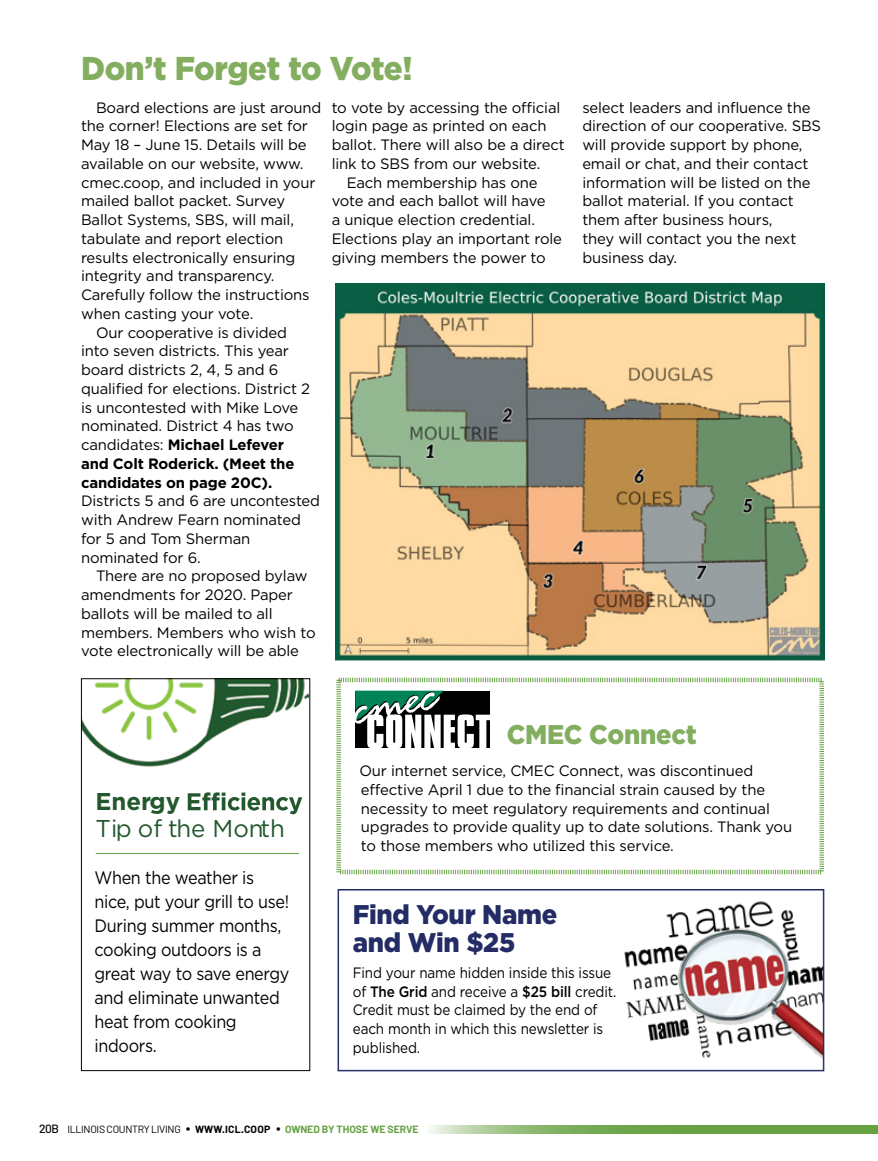
<style>
.page{position:relative;width:878px;height:1161px;background:#fff}
.page>*{position:absolute;margin:0;border:0;box-sizing:border-box;transform-origin:0 0}
.t1{font:900 33px "Gotham";letter-spacing:-.015em;color:#84ae5f;scale:.95 1}
.t2{font:900 27px/28.5px "Gotham";letter-spacing:-.01em;color:#232c64;scale:.95 1}
.t3{font:900 27px "Gotham";letter-spacing:-.01em;color:#84ae5f;scale:.95 1}
.t4{font:24.3px "Gotham";color:#23572d}
.t5{font:700 24.3px "Gotham";color:#23572d}
.t6{font:18px/24px "Gotham";letter-spacing:-.02em;color:#000;scale:.9 1}
.t7{font:15px/18.8px "Gotham";letter-spacing:-.01em;color:#000}
.t8{font:15px/18.8px "Gotham";letter-spacing:-.01em;color:#000;scale:.9 1}
.t9{font:700 15px "Gotham";letter-spacing:-.01em;color:#000}
.t10{font:10.5px "Barlow";letter-spacing:-.03em;color:#000}
.s1{font-weight:400}
.s2{font-weight:500}
.s3{font-weight:500;font-size:12px}
.s4{font-size:15px}
.s5{font-weight:700}
.s6{font-weight:700;color:#66a142}
</style>
<div class="page">
<svg style="left:338px;top:889px;width:486px;height:182px"></svg>
<img style="left:335px;top:283px;width:489px;height:378px">
<img style="left:83px;top:680px;width:225px;height:87px">
<hr style="left:96px;top:853px;width:203px;height:1px;background:#66a142">
<div style="left:81px;top:678px;width:229px;height:393px;border:1px solid #000"></div>
<svg style="left:188px;top:792px;width:114px;height:22px"></svg>
<svg style="left:336px;top:677px;width:488px;height:198px"></svg>
<svg style="left:353px;top:691px;width:137px;height:57px"></svg>
<svg style="left:429px;top:1125px;width:449px;height:8px;background:#7eaf5f"></svg>
<h1 class="t1" style="left:81px;top:46px;width:350px">Don’t Forget to Vote!</h1>
<p class="t7" style="left:96px;top:98px;width:227px">Board elections are just around</p>
<p class="t7" style="left:81px;top:116px;width:228px">the corner! Elections are set for</p>
<p class="t7" style="left:81px;top:135px;width:227px">May 18 – June 15. Details will be</p>
<p class="t7" style="left:81px;top:154px;width:224px">available on our website, www.</p>
<p class="t7" style="left:81px;top:173px;width:236px">cmec.coop, and included in your</p>
<p class="t7" style="left:81px;top:191px;width:205px">mailed ballot packet. Survey</p>
<p class="t7" style="left:81px;top:210px;width:214px">Ballot Systems, SBS, will mail,</p>
<p class="t7" style="left:81px;top:229px;width:204px">tabulate and report election</p>
<p class="t7" style="left:81px;top:248px;width:216px">results electronically ensuring</p>
<p class="t7" style="left:81px;top:266px;width:195px">integrity and transparency.</p>
<p class="t7" style="left:81px;top:285px;width:230px">Carefully follow the instructions</p>
<p class="t7" style="left:81px;top:304px;width:174px">when casting your vote.</p>
<p class="t7" style="left:96px;top:323px;width:192px">Our cooperative is divided</p>
<p class="t7" style="left:81px;top:341px;width:209px">into seven districts. This year</p>
<p class="t7" style="left:81px;top:360px;width:199px">board districts 2, 4, 5 and 6</p>
<p class="t7" style="left:81px;top:379px;width:230px">qualified for elections. District 2</p>
<p class="t7" style="left:81px;top:398px;width:219px">is uncontested with Mike Love</p>
<p class="t7" style="left:81px;top:416px;width:214px">nominated. District 4 has two</p>
<p class="t9" style="left:81px;top:435px;width:204px"><span class="s1">candidates:</span> Michael Lefever</p>
<p class="t9" style="left:81px;top:454px;width:215px">and Colt Roderick. (Meet the</p>
<p class="t9" style="left:81px;top:472px;width:193px">candidates on page 20C).</p>
<p class="t7" style="left:81px;top:491px;width:240px">Districts 5 and 6 are uncontested with Andrew Fearn nominated for 5 and Tom Sherman nominated for 6.</p>
<p class="t7" style="left:81px;top:566px;width:236px;text-indent:15px">There are no proposed bylaw amendments for 2020. Paper ballots will be mailed to all members. Members who wish to vote electronically will be able</p>
<p class="t7" style="left:332px;top:98px;width:230px">to vote by accessing the official</p>
<p class="t7" style="left:332px;top:116px;width:216px">login page as printed on each</p>
<p class="t7" style="left:332px;top:135px;width:234px">ballot. There will also be a direct</p>
<p class="t7" style="left:332px;top:154px;width:210px">link to SBS from our website.</p>
<p class="t7" style="left:347px;top:173px;width:192px">Each membership has one</p>
<p class="t7" style="left:332px;top:191px;width:215px">vote and each ballot will have</p>
<p class="t7" style="left:332px;top:210px;width:205px">a unique election credential.</p>
<p class="t7" style="left:332px;top:229px;width:232px">Elections play an important role</p>
<p class="t7" style="left:332px;top:248px;width:216px">giving members the power to</p>
<p class="t7" style="left:582px;top:98px;width:240px">select leaders and influence the direction of our cooperative. SBS will provide support by phone, email or chat, and their contact information will be listed on the ballot material. If you contact them after business hours,<br>they will contact you the next business day.</p>
<h3 class="t5" style="left:95px;top:786px;width:86px">Energy</h3>
<h3 class="t4" style="left:95px;top:813px;width:191px">Tip of the Month</h3>
<p class="t6" style="left:94px;top:866px;width:218px">When the weather is nice, put your grill to use!<br>During summer months, cooking outdoors is a great way to save energy and eliminate unwanted heat from cooking indoors.</p>
<h2 class="t3" style="left:506px;top:715px;width:201px">CMEC Connect</h2>
<p class="t7" style="left:359px;top:761px;width:434px">Our internet service, CMEC Connect, was discontinued effective April 1 due to the financial strain caused by the necessity to meet regulatory requirements and continual upgrades to provide quality up to date solutions. Thank you to those members who utilized this service.</p>
<h2 class="t2" style="left:353px;top:900px;width:217px">Find Your Name and Win $25</h2>
<p class="t8" style="left:353px;top:963px;width:294px">Find your name hidden inside this issue of <span class="s2">The Grid</span> and receive a <span class="s2">$25 bill</span> credit.<br>Credit must be claimed by the end of each month in which this newsletter is published.</p>
<p class="t10" style="left:39px;top:1123px;width:381px"><span class="s3">20B</span> ILLINOIS COUNTRY LIVING <span class="s4">•</span> <span class="s5">WWW.ICL.COOP</span> <span class="s4">•</span> <span class="s6">OWNED BY THOSE WE SERVE</span></p>
</div>
